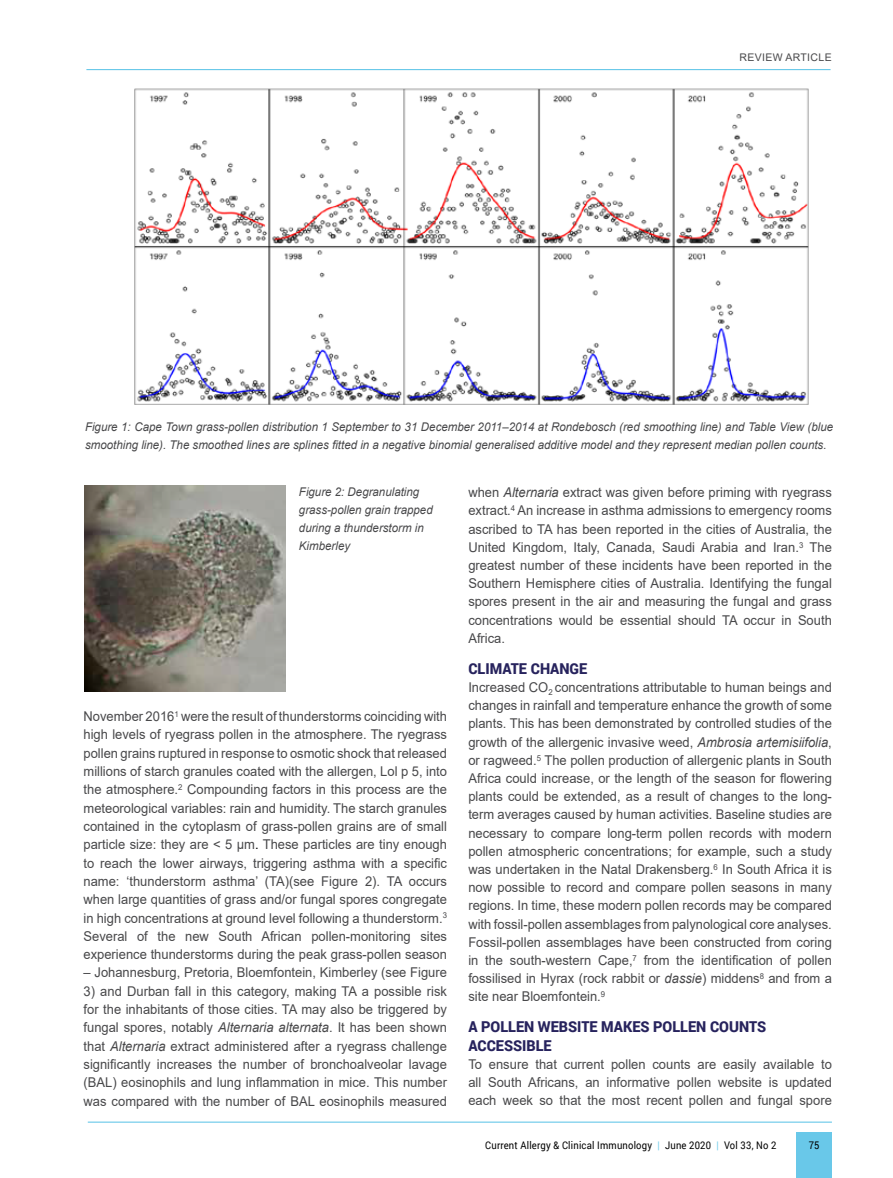
<style>
.page{position:relative;width:893px;height:1178px;background:#fff}
.page>*{position:absolute;margin:0;border:0;box-sizing:border-box;transform-origin:0 0}
.t1{font:900 15px/18.1px "Roboto";color:#27235d;scale:.96 1}
.t2{font:13.5px/18.1px "Arial";color:#48484a;text-align:justify;scale:.96 1}
.t3{font:italic 12px/18px "Arial";color:#48484a;scale:.96 1}
.t4{font:10.5px "Roboto";letter-spacing:.02em;color:#000;scale:.9 1}
.t5{font:10.5px "Arial";letter-spacing:.035em;color:#48484a}
.s1{font-style:italic}
.s2{color:#000}
.s3{color:#69c8e9}
</style>
<div class="page">
<div style="left:796px;top:1132px;width:36px;height:46px;background:#69c8e9"></div>
<hr style="left:88px;top:1121px;width:744px;height:2px;background:#69c8e9">
<hr style="left:86px;top:69px;width:745px;height:1px;background:#69c8e9">
<img style="left:84px;top:485px;width:201px;height:206px">
<img style="left:134px;top:88px;width:675px;height:317px">
<p class="t5" style="left:739px;top:51px;width:94px">REVIEW ARTICLE</p>
<p class="t3" style="left:85px;top:418px;width:781px">Figure 1: Cape Town grass-pollen distribution 1 September to 31 December 2011–2014 at Rondebosch (red smoothing line) and Table View (blue smoothing line). The smoothed lines are splines fitted in a negative binomial generalised additive model and they represent median pollen counts.</p>
<p class="t3" style="left:299px;top:483px;width:141px">Figure 2: Degranulating grass-pollen grain trapped during a thunderstorm in<br>Kimberley</p>
<p class="t2" style="left:468px;top:483px;width:380px">when <span class="s1">Alternaria</span> extract was given before priming with ryegrass extract.<sup>4</sup> An increase in asthma admissions to emergency rooms ascribed to TA has been reported in the cities of Australia, the United Kingdom, Italy, Canada, Saudi Arabia and Iran.<sup>3</sup> The greatest number of these incidents have been reported in the Southern Hemisphere cities of Australia. Identifying the fungal spores present in the air and measuring the fungal and grass concentrations would be essential should TA occur in South Africa.</p>
<p class="t1" style="left:468px;top:659px;width:125px">CLIMATE CHANGE</p>
<p class="t2" style="left:468px;top:678px;width:380px">Increased CO<sub>2</sub> concentrations attributable to human beings and changes in rainfall and temperature enhance the growth of some plants. This has been demonstrated by controlled studies of the growth of the allergenic invasive weed, <span class="s1">Ambrosia artemisiifolia</span>, or ragweed.<sup>5</sup> The pollen production of allergenic plants in South Africa could increase, or the length of the season for flowering plants could be extended, as a result of changes to the long&shy;term averages caused by human activities. Baseline studies are necessary to compare long-term pollen records with modern pollen atmospheric concentrations; for example, such a study was undertaken in the Natal Drakensberg.<sup>6</sup> In South Africa it is now possible to record and compare pollen seasons in many regions. In time, these modern pollen records may be compared with fossil-pollen assemblages from palynological core analyses.<br>Fossil-pollen assemblages have been constructed from coring in the south-western Cape,<sup>7</sup> from the identification of pollen fossilised in Hyrax (rock rabbit or <span class="s1">dassie</span>) middens<sup>8</sup> and from a site near Bloemfontein.<sup>9</sup></p>
<p class="t1" style="left:468px;top:1017px;width:312px">A POLLEN WEBSITE MAKES POLLEN COUNTS<br>ACCESSIBLE</p>
<p class="t2" style="left:468px;top:1055px;width:380px">To ensure that current pollen counts are easily available to all South Africans, an informative pollen website is updated each week so that the most recent pollen and fungal spore</p>
<p class="t2" style="left:84px;top:707px;width:380px">November 2016<sup>1</sup> were the result of thunderstorms coinciding with high levels of ryegrass pollen in the atmosphere. The ryegrass pollen grains ruptured in response to osmotic shock that released millions of starch granules coated with the allergen, Lol p 5, into the atmosphere.<sup>2</sup> Compounding factors in this process are the meteorological variables: rain and humidity. The starch granules contained in the cytoplasm of grass-pollen grains are of small particle size: they are &lt; 5 μm<span class="s2">.</span> These particles are tiny enough to reach the lower airways, triggering asthma with a specific name: ‘thunderstorm asthma’ (TA)(see Figure 2). TA occurs when large quantities of grass and/or fungal spores congregate in high concentrations at ground level following a thunderstorm.<sup>3<br></sup>Several of the new South African pollen-monitoring sites experience thunderstorms during the peak grass-pollen season</p>
<p class="t2" style="left:84px;top:963px;width:380px">– Johannesburg, Pretoria, Bloemfontein, Kimberley (see Figure</p>
<p class="t2" style="left:84px;top:982px;width:380px">3) and Durban fall in this category, making TA a possible risk for the inhabitants of those cities. TA may also be triggered by fungal spores, notably <span class="s1">Alternaria alternata</span>. It has been shown that <span class="s1">Alternaria</span> extract administered after a ryegrass challenge significantly increases the number of bronchoalveolar lavage (BAL) eosinophils and lung inflammation in mice. This number was compared with the number of BAL eosinophils measured</p>
<p class="t4" style="left:485px;top:1138px;width:325px">Current Allergy &amp; Clinical Immunology <span class="s3">|</span> June 2020 <span class="s3">|</span> Vol 33, No 2</p>
<p class="t4" style="left:809px;top:1138px;width:13px">75</p>
</div>
